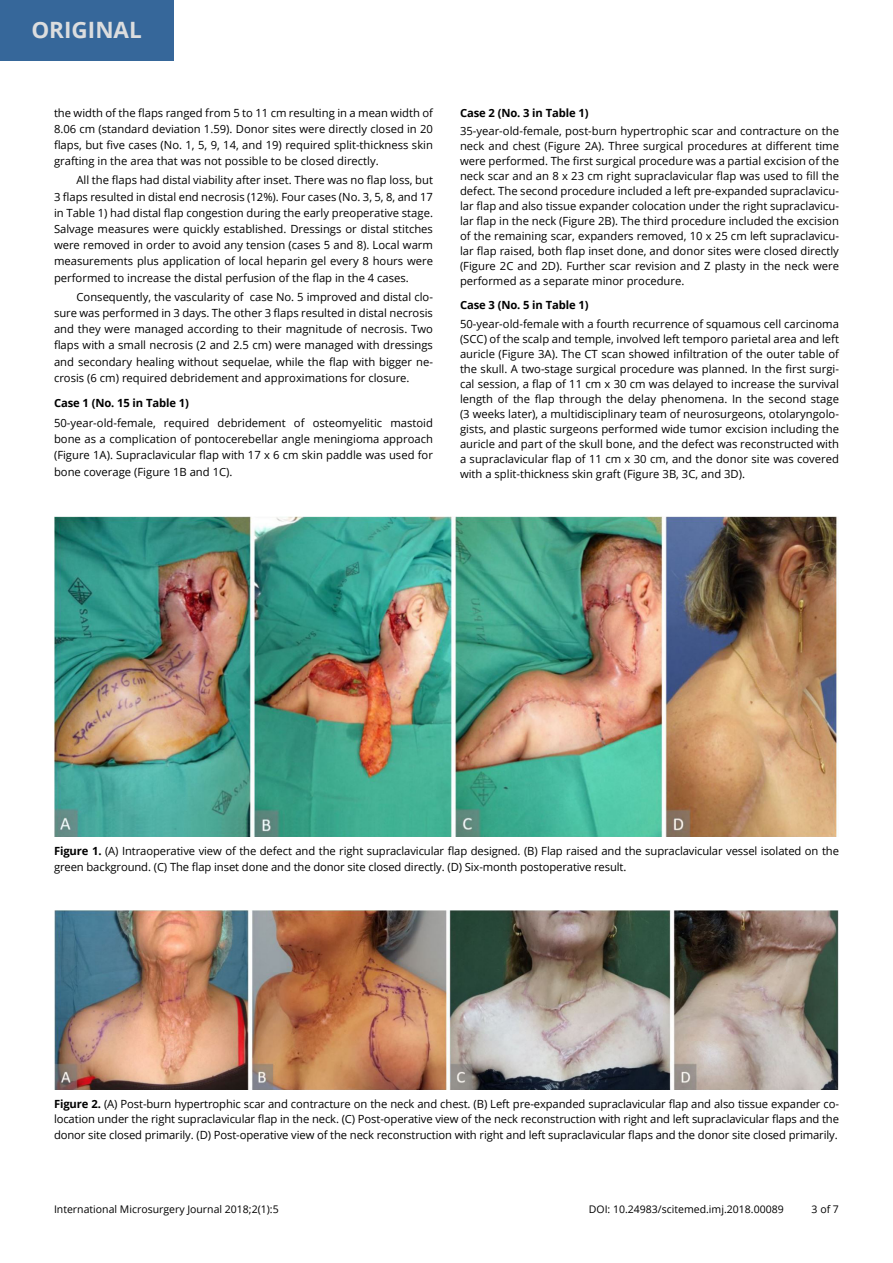
<style>
.page{position:relative;width:893px;height:1263px;background:#fff}
.page>*{position:absolute;margin:0;border:0;box-sizing:border-box;transform-origin:0 0}
.t1{font:700 22.5px "Open Sans";color:#dcddde}
.t2{font:11.25px/15px "Open Sans";color:#000;text-align:justify}
.t3{font:700 11.25px "Open Sans";letter-spacing:-.01em;color:#000}
.t4{font:10.5px "Open Sans";color:#000}
.s1{font-weight:700}
</style>
<div class="page">
<div style="left:0;top:0;width:173px;height:61px;background:#36679a"></div>
<img style="left:54px;top:516px;width:784px;height:320px">
<img style="left:54px;top:910px;width:785px;height:179px">
<h1 class="t1" style="left:31px;top:14px;width:112px">ORIGINAL</h1>
<p class="t2" style="left:54px;top:104px;width:380px;line-height:16.2px">the width of the flaps ranged from 5 to 11 cm resulting in a mean width of 8.06 cm (standard deviation 1.59). Donor sites were directly closed in 20 flaps, but five cases (No. 1, 5, 9, 14, and 19) required split-thickness skin grafting in the area that was not possible to be closed directly.</p>
<p class="t2" style="left:54px;top:172px;width:380px;line-height:16.2px;text-indent:22px">All the flaps had distal viability after inset. There was no flap loss, but 3 flaps resulted in distal end necrosis (12%). Four cases (No. 3, 5, 8, and 17 in Table 1) had distal flap congestion during the early preoperative stage.<br>Salvage measures were quickly established. Dressings or distal stitches were removed in order to avoid any tension (cases 5 and 8). Local warm measurements plus application of local heparin gel every 8 hours were performed to increase the distal perfusion of the flap in the 4 cases.</p>
<p class="t2" style="left:54px;top:288px;width:380px;line-height:16.2px;text-indent:22px">Consequently, the vascularity of case No. 5 improved and distal clo&shy;sure was performed in 3 days. The other 3 flaps resulted in distal necrosis and they were managed according to their magnitude of necrosis. Two flaps with a small necrosis (2 and 2.5 cm) were managed with dressings and secondary healing without sequelae, while the flap with bigger ne&shy;crosis (6 cm) required debridement and approximations for closure.</p>
<p class="t3" style="left:54px;top:395px;width:136px">Case 1 (No. 15 in Table 1)</p>
<p class="t2" style="left:54px;top:414px;width:380px;line-height:16.2px">50-year-old-female, required debridement of osteomyelitic mastoid bone as a complication of pontocerebellar angle meningioma approach (Figure 1A). Supraclavicular flap with 17 x 6 cm skin paddle was used for bone coverage (Figure 1B and 1C).</p>
<p class="t3" style="left:460px;top:105px;width:130px">Case 2 (No. 3 in Table 1)</p>
<p class="t2" style="left:460px;top:123px;width:380px">35-year-old-female, post-burn hypertrophic scar and contracture on the neck and chest (Figure 2A). Three surgical procedures at different time were performed. The first surgical procedure was a partial excision of the neck scar and an 8 x 23 cm right supraclavicular flap was used to fill the defect. The second procedure included a left pre-expanded supraclavicu&shy;lar flap and also tissue expander colocation under the right supraclavicu&shy;lar flap in the neck (Figure 2B). The third procedure included the excision of the remaining scar, expanders removed, 10 x 25 cm left supraclavicu&shy;lar flap raised, both flap inset done, and donor sites were closed directly (Figure 2C and 2D). Further scar revision and Z plasty in the neck were performed as a separate minor procedure.</p>
<p class="t3" style="left:460px;top:297px;width:130px">Case 3 (No. 5 in Table 1)</p>
<p class="t2" style="left:460px;top:316px;width:380px">50-year-old-female with a fourth recurrence of squamous cell carcinoma (SCC) of the scalp and temple, involved left temporo parietal area and left auricle (Figure 3A). The CT scan showed infiltration of the outer table of the skull. A two-stage surgical procedure was planned. In the first surgi&shy;cal session, a flap of 11 cm x 30 cm was delayed to increase the survival length of the flap through the delay phenomena. In the second stage (3 weeks later), a multidisciplinary team of neurosurgeons, otolaryngolo&shy;gists, and plastic surgeons performed wide tumor excision including the auricle and part of the skull bone, and the defect was reconstructed with a supraclavicular flap of 11 cm x 30 cm, and the donor site was covered with a split-thickness skin graft (Figure 3B, 3C, and 3D).</p>
<p class="t2" style="left:54px;top:842px;width:786px;line-height:15.8px"><span class="s1">Figure 1.</span> (A) Intraoperative view of the defect and the right supraclavicular flap designed. (B) Flap raised and the supraclavicular vessel isolated on the green background. (C) The flap inset done and the donor site closed directly. (D) Six-month postoperative result.</p>
<p class="t2" style="left:54px;top:1096px;width:786px;line-height:15.5px"><span class="s1">Figure 2.</span> (A) Post-burn hypertrophic scar and contracture on the neck and chest. (B) Left pre-expanded supraclavicular flap and also tissue expander co&shy;location under the right supraclavicular flap in the neck. (C) Post-operative view of the neck reconstruction with right and left supraclavicular flaps and the donor site closed primarily. (D) Post-operative view of the neck reconstruction with right and left supraclavicular flaps and the donor site closed primarily.</p>
<p class="t4" style="left:54px;top:1201px;width:226px">International Microsurgery Journal 2018;2(1):5</p>
<p class="t4" style="left:589px;top:1201px;width:196px">DOI: 10.24983/scitemed.imj.2018.00089</p>
<p class="t4" style="left:812px;top:1201px;width:29px">3 of 7</p>
</div>
